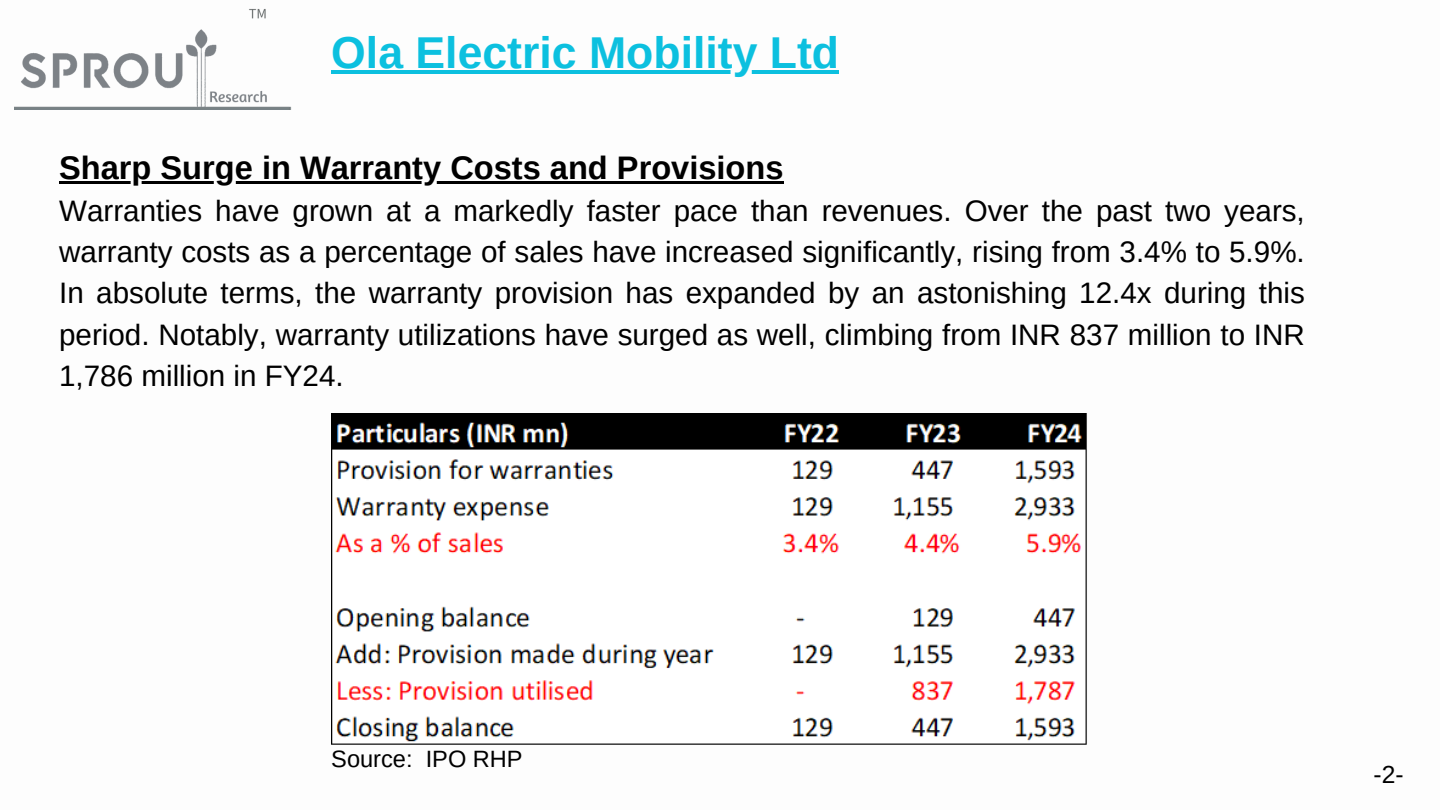
<style>
.page{position:relative;width:1440px;height:810px;background:#fff}
.page>*{position:absolute;margin:0;border:0;box-sizing:border-box;transform-origin:0 0}
.t1{font:700 44.6px "Arimo";color:#0cc0df}
.t2{font:700 32.6px "Arimo";color:#000}
.t3{font:29.6px/41.2px "Arimo";color:#000;text-align:justify}
.t4{font:24.6px "Arimo";color:#000}
.t5{font:23.6px "Arimo";color:#000}
</style>
<div class="page">
<img style="left:15px;top:8px;width:277px;height:102px">
<img style="left:331px;top:414px;width:756px;height:331px">
<hr style="left:331px;top:70px;width:508px;height:4px;background:#0cc0df">
<hr style="left:59px;top:181px;width:725px;height:3px;background:#000">
<p class="t1" style="left:331px;top:28px;width:509px">Ola Electric Mobility Ltd</p>
<h2 class="t2" style="left:59px;top:149px;width:726px">Sharp Surge in Warranty Costs and Provisions</h2>
<h2 class="t3" style="left:59px;top:190px;width:1247px">Warranties have grown at a markedly faster pace than revenues. Over the past two years, warranty costs as a percentage of sales have increased significantly, rising from 3.4% to 5.9%.<br>In absolute terms, the warranty provision has expanded by an astonishing 12.4x during this period. Notably, warranty utilizations have surged as well, climbing from INR 837 million to INR 1,786 million in FY24.</h2>
<p class="t5" style="left:331px;top:746px;width:193px">Source: IPO RHP</p>
<h1 class="t4" style="left:1374px;top:760px;width:32px">-2-</h1>
</div>
